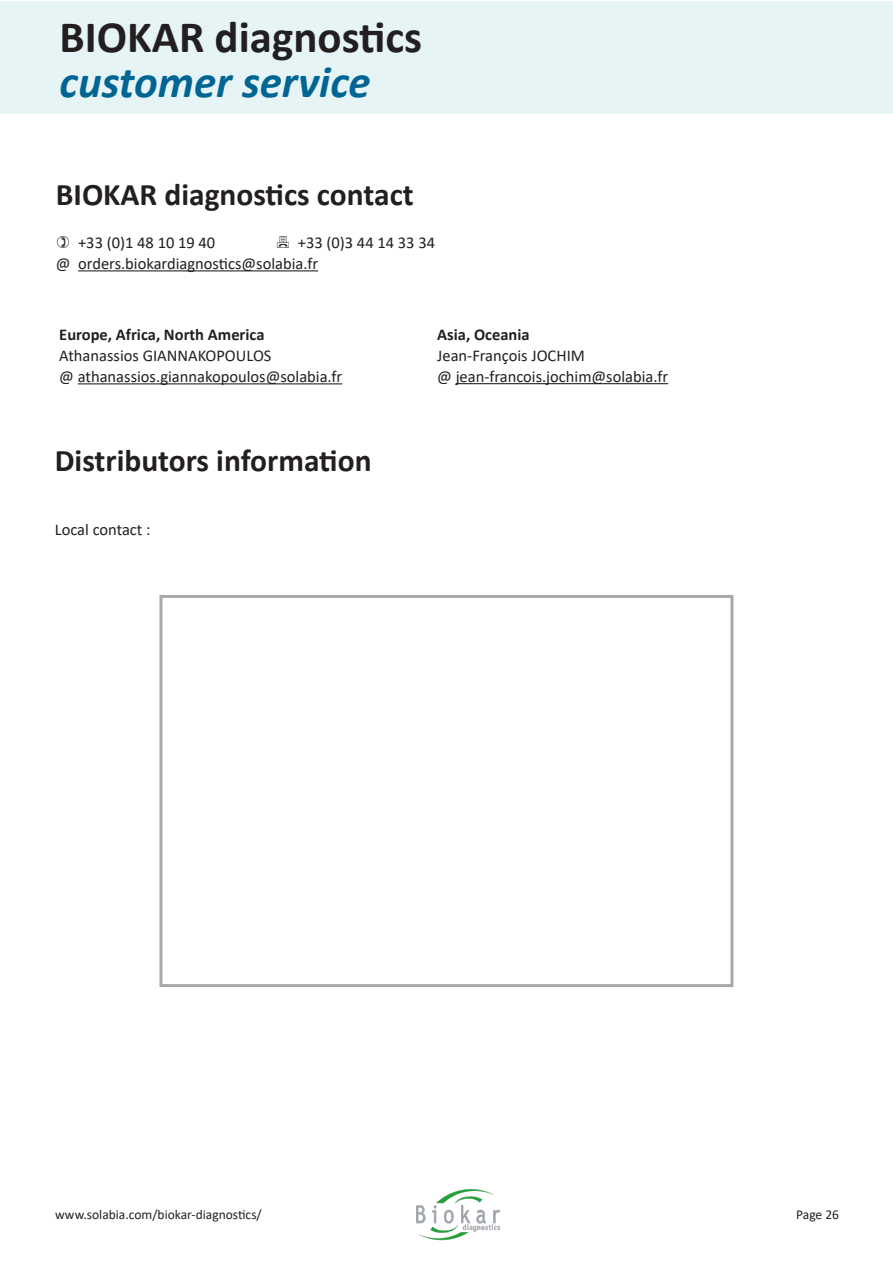
<style>
.page{position:relative;width:893px;height:1263px;background:#fff}
.page>*{position:absolute;margin:0;border:0;box-sizing:border-box;transform-origin:0 0}
.t1{font:700 45px "Calibri";color:#231f20}
.t2{font:italic 700 45px "Calibri";color:#006593}
.t3{font:700 31.5px "Calibri";color:#231f20}
.t4{font:16.5px "Calibri";color:#231f20}
.t5{font:700 16.5px "Calibri";color:#231f20}
.t6{font:13.5px "Calibri";color:#231f20}
</style>
<div class="page">
<div style="left:0;top:1px;width:893px;height:113px;background:#e6f4f6"></div>
<hr style="left:78px;top:270px;width:240px;height:1px;background:#231f20">
<img style="left:416px;top:1189px;width:85px;height:51px">
<hr style="left:78px;top:383px;width:264px;height:1px;background:#231f20">
<hr style="left:456px;top:383px;width:212px;height:1px;background:#231f20">
<div style="left:159px;top:595px;width:574px;height:392px;border:3px solid #a8a9ad"></div>
<p class="t1" style="left:60px;top:5px;width:364px">BIOKAR diagnostics</p>
<p class="t2" style="left:60px;top:50px;width:313px">customer service</p>
<p class="t3" style="left:56px;top:173px;width:359px">BIOKAR diagnostics contact</p>
<p class="t4" style="left:78px;top:231px;width:139px">+33 (0)1 48 10 19 40</p>
<p class="t4" style="left:298px;top:231px;width:139px">+33 (0)3 44 14 33 34</p>
<p class="t4" style="left:56px;top:252px;width:264px">@ orders.biokardiagnostics@solabia.fr</p>
<p class="t5" style="left:59px;top:323px;width:207px">Europe, Africa, North America</p>
<p class="t4" style="left:59px;top:344px;width:214px">Athanassios GIANNAKOPOULOS</p>
<p class="t4" style="left:59px;top:365px;width:285px">@ athanassios.giannakopoulos@solabia.fr</p>
<p class="t3" style="left:55px;top:439px;width:318px">Distributors information</p>
<p class="t4" style="left:55px;top:518px;width:97px">Local contact :</p>
<p class="t5" style="left:437px;top:323px;width:94px">Asia, Oceania</p>
<p class="t4" style="left:437px;top:344px;width:149px">Jean-François JOCHIM</p>
<p class="t4" style="left:437px;top:365px;width:232px">@ jean-francois.jochim@solabia.fr</p>
<p class="t6" style="left:55px;top:1205px;width:208px">www.solabia.com/biokar-diagnostics/</p>
<p class="t6" style="left:796px;top:1205px;width:44px">Page 26</p>
</div>
